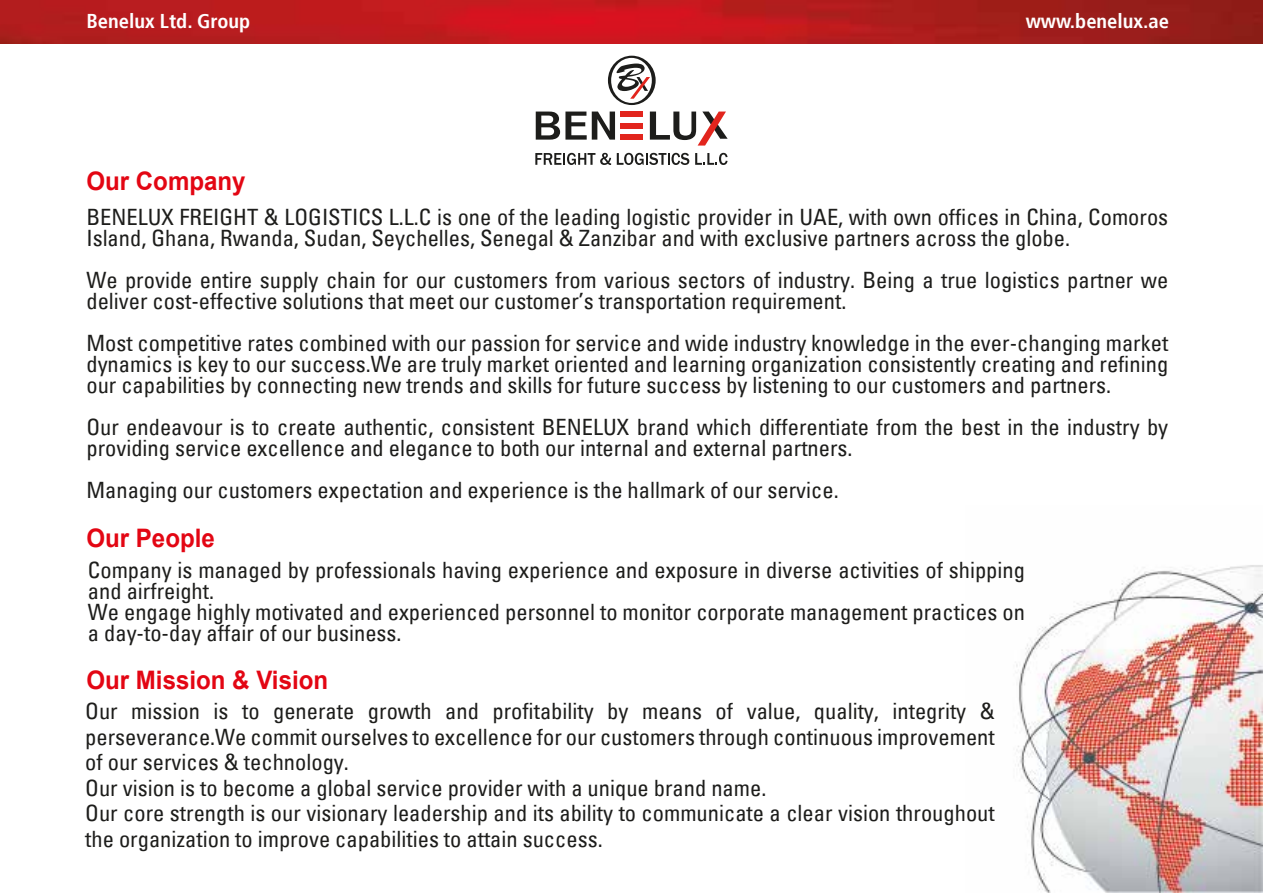
<style>
.page{position:relative;width:1263px;height:893px;background:#fff}
.page>*{position:absolute;margin:0;border:0;box-sizing:border-box;transform-origin:0 0}
.t1{font:700 25.5px "Arial";color:#e30613;scale:.94 1}
.t2{font:condensed 22.5px/21px "Univers";color:#1d1d1b}
.t3{font:700 condensed 20.1px "Frutiger";color:#fff}
</style>
<div class="page">
<img style="left:1016px;top:565px;width:247px;height:328px">
<svg style="left:536px;top:112px;width:79px;height:28px"></svg>
<svg style="left:535px;top:153px;width:76px;height:12px"></svg>
<svg style="left:617px;top:153px;width:72px;height:12px"></svg>
<svg style="left:695px;top:153px;width:32px;height:12px"></svg>
<svg style="left:650px;top:112px;width:78px;height:34px"></svg>
<div style="left:621px;top:112px;width:22px;height:5px;background:#e2251d"></div>
<div style="left:621px;top:123px;width:22px;height:5px;background:#e2251d"></div>
<div style="left:621px;top:135px;width:22px;height:5px;background:#e2251d"></div>
<svg style="left:608px;top:56px;width:48px;height:49px"></svg>
<img style="left:0;top:0;width:1263px;height:44px">
<p class="t3" style="left:86px;top:9px;width:165px">Benelux Ltd. Group</p>
<p class="t3" style="left:1026px;top:9px;width:145px">www.benelux.ae</p>
<p class="t3" style="left:169px;top:9px;width:115px">imited Group</p>
<p class="t1" style="left:86px;top:164px;width:171px">Our Company</p>
<p class="t2" style="left:86px;top:206px;width:1083px">BENELUX FREIGHT &amp; LOGISTICS L.L.C is one of the leading logistic provider in UAE, with own offices in China, Comoros<br>Island, Ghana, Rwanda, Sudan, Seychelles, Senegal &amp; Zanzibar and with exclusive partners across the globe.</p>
<p class="t2" style="left:86px;top:269px;width:1083px">We provide entire supply chain for our customers from various sectors of industry. Being a true logistics partner we deliver cost-effective solutions that meet our customer’s transportation requirement.</p>
<p class="t2" style="left:86px;top:332px;width:1083px;text-align:justify">Most competitive rates combined with our passion for service and wide industry knowledge in the ever-changing market dynamics is key to our success.We are truly market oriented and learning organization consistently creating and refining our capabilities by connecting new trends and skills for future success by listening to our customers and partners.</p>
<p class="t2" style="left:86px;top:416px;width:1083px">Our endeavour is to create authentic, consistent BENELUX brand which differentiate from the best in the industry by providing service excellence and elegance to both our internal and external partners.</p>
<p class="t2" style="left:86px;top:479px;width:754px">Managing our customers expectation and experience is the hallmark of our service.</p>
<p class="t1" style="left:86px;top:521px;width:138px">Our People</p>
<p class="t2" style="left:88px;top:559px;width:938px">Company is managed by professionals having experience and exposure in diverse activities of shipping and airfreight.<br>We engage highly motivated and experienced personnel to monitor corporate management practices on a day-to-day affair of our business.</p>
<p class="t1" style="left:86px;top:663px;width:259px">Our Mission &amp; Vision</p>
<p class="t2" style="left:85px;top:698px;width:911px;line-height:25.5px">Our mission is to generate growth and profitability by means of value, quality, integrity &amp; perseverance.We commit ourselves to excellence for our customers through continuous improvement of our services &amp; technology.<br>Our vision is to become a global service provider with a unique brand name.<br>Our core strength is our visionary leadership and its ability to communicate a clear vision throughout the organization to improve capabilities to attain success.</p>
</div>
